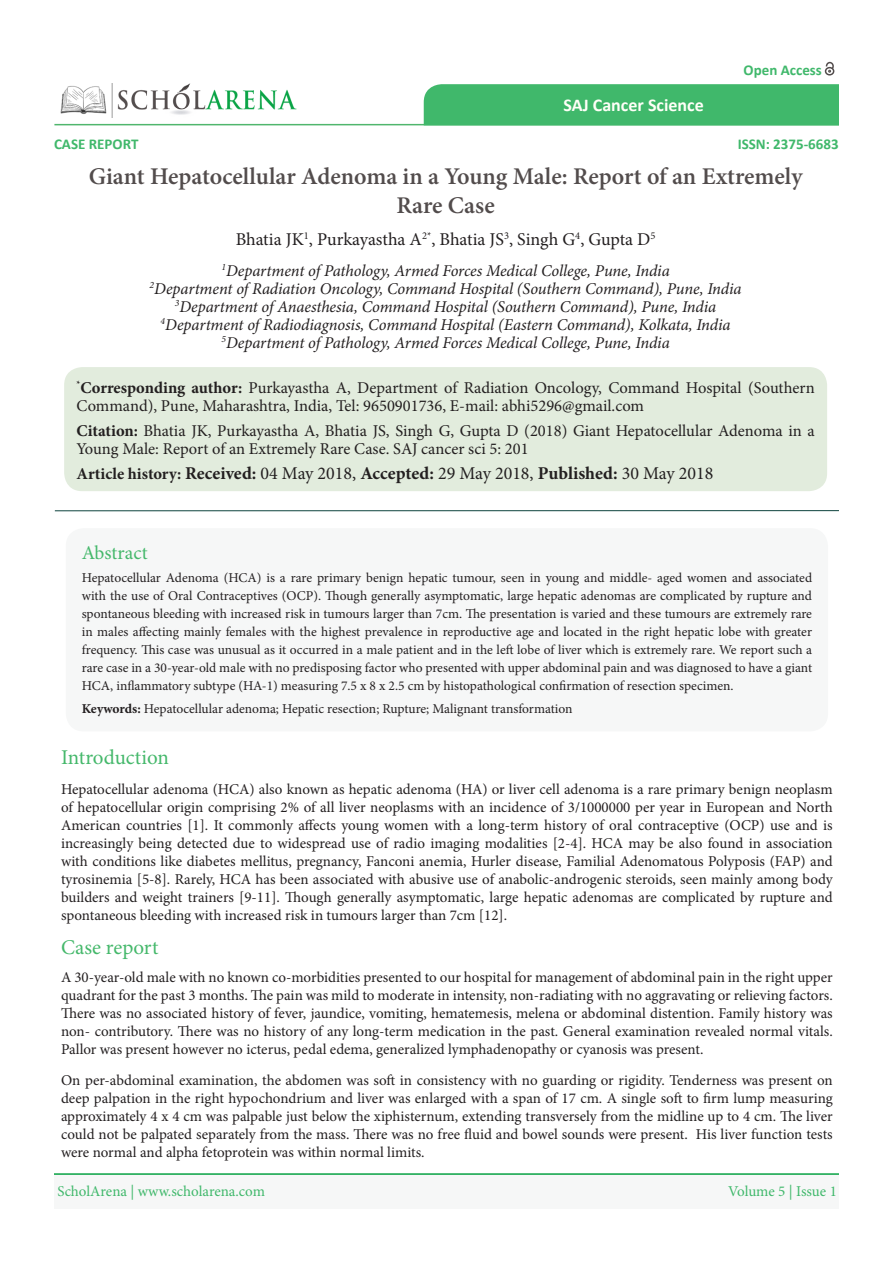
<style>
.page{position:relative;width:893px;height:1263px;background:#fff}
.page>*{position:absolute;margin:0;border:0;box-sizing:border-box;transform-origin:0 0}
.t1{font:600 24px/28.8px "Minion Pro";color:#524c4c;text-align:center}
.t2{font:21px "Minion Pro";color:#45b86b}
.t3{font:19.5px "Minion Pro";color:#45b86b}
.t4{font:18px "Minion Pro";color:#231f20}
.t5{font:700 18px "Calibri";color:#fffff8}
.t6{font:italic 16.5px "Minion Pro";letter-spacing:-.005em;color:#231f20}
.t7{font:16.5px/18px "Minion Pro";color:#231f20}
.t8{font:15px/18px "Minion Pro";color:#231f20;text-align:justify}
.t9{font:15px "Minion Pro";letter-spacing:-.005em;color:#40b86b}
.t10{font:700 15px "Calibri";color:#40b86b}
.t11{font:13.5px/18px "Minion Pro";color:#231f20;text-align:justify}
.t12{font:10.5px "Minion Pro";color:#231f20}
.t13{font:italic 9.6px "Minion Pro";color:#231f20}
.t14{font:700 9.6px "Minion Pro";color:#231f20}
.s1{font-size:18px}
.s2{font-weight:700}
.s3{font-weight:700;font-size:16.5px}
</style>
<div class="page">
<hr style="left:55px;top:510px;width:784px;height:1px;background:#0d433d">
<div style="left:64px;top:367px;width:763px;height:124px;background:#e2ecdd;border-radius:18px"></div>
<img style="left:60px;top:83px;width:237px;height:34px">
<hr style="left:54px;top:124px;width:785px;height:1px;background:#50b66d">
<svg style="left:54px;top:123px;width:88px;height:3px"></svg>
<div style="left:54px;top:1174px;width:785px;height:35px;background:#f6f7f7"></div>
<hr style="left:54px;top:1173px;width:785px;height:2px;background:#0aa345">
<svg style="left:424px;top:61px;width:415px;height:65px"></svg>
<div style="left:66px;top:528px;width:762px;height:203px;background:#f6f7f7;border-radius:18px"></div>
<p class="t10" style="left:54px;top:134px;width:86px">CASE REPORT</p>
<p class="t5" style="left:563px;top:94px;width:142px">SAJ Cancer Science</p>
<p class="t10" style="left:744px;top:60px;width:80px">Open Access</p>
<p class="t10" style="left:738px;top:134px;width:103px">ISSN: 2375-6683</p>
<p class="t1" style="left:89px;top:162px;width:715px">Giant Hepatocellular Adenoma in a Young Male: Report of an Extremely<br>Rare Case</p>
<p class="t12" style="left:304px;top:228px;width:7px">1</p>
<p class="t12" style="left:422px;top:228px;width:15px"><span class="s1">,</span>*2</p>
<p class="t12" style="left:575px;top:228px;width:7px">4</p>
<p class="t12" style="left:650px;top:228px;width:7px">5</p>
<p class="t4" style="left:236px;top:227px;width:188px">Bhatia JK , Purkayastha A</p>
<p class="t12" style="left:504px;top:228px;width:7px">3</p>
<p class="t4" style="left:439px;top:227px;width:212px">Bhatia JS , Singh G , Gupta D</p>
<p class="t6" style="left:226px;top:259px;width:445px">Department of Pathology, Armed Forces Medical College, Pune, India</p>
<p class="t13" style="left:222px;top:261px;width:6px">1</p>
<p class="t6" style="left:154px;top:277px;width:589px">Department ofRadiation Oncology, Command Hospital (Southern Command ,) Pune, India</p>
<p class="t13" style="left:161px;top:315px;width:6px">4</p>
<p class="t13" style="left:150px;top:279px;width:6px">2</p>
<p class="t6" style="left:180px;top:295px;width:538px">Department ofAnaesthesia, Command Hospital (Southern Command ,) Pune, India</p>
<p class="t13" style="left:222px;top:333px;width:6px">5</p>
<p class="t13" style="left:175px;top:297px;width:6px">3</p>
<p class="t6" style="left:165px;top:313px;width:567px">Department of Radiodiagnosis, Command Hospital (Eastern Command ,) Kolkata, India</p>
<p class="t6" style="left:226px;top:331px;width:445px">Department of Pathology, Armed Forces Medical College, Pune, India</p>
<p class="t14" style="left:77px;top:377px;width:5px">*</p>
<p class="t7" style="left:77px;top:379px;width:740px"><span class="s2">Corresponding author:</span> Purkayastha A, Department of Radiation Oncology, Command Hospital (Southern<br>Command ,) Pune, Maharashtra, India, Tel: 9650901736, -E mail: abhi5296@gmail.com</p>
<p class="t7" style="left:77px;top:421px;width:740px"><span class="s2">Citation:</span> Bhatia JK, Purkayastha A, Bhatia JS, Singh G, Gupta D (2018) Giant Hepatocellular Adenoma in a<br>Young Male: Report of an Extremely Rare Case. SAJ cancer sci 5: 201</p>
<p class="t4" style="left:77px;top:461px;width:638px"><span class="s3">Article history:</span> <span class="s2">Received:</span> 04 May 2018, <span class="s2">Accepted:</span> 29 May 2018, <span class="s2">Published:</span> 30 May 2018</p>
<p class="t3" style="left:82px;top:540px;width:68px">Abstract</p>
<p class="t11" style="left:82px;top:569px;width:732px">Hepatocellular Adenoma (HCA) is a rare primary benign hepatic tumour, seen in young and middle- aged women and associated with the use of Oral Contraceptives (OCP .) Though generally asymptomatic, large hepatic adenomas are complicated by rupture and spontaneous bleeding with increased risk in tumours larger than 7cm. The presentation is varied and these tumours are extremely rare in males affecting mainly females with the highest prevalence in reproductive age and located in the right hepatic lobe with greater frequency. This case was unusual as it occurred in a male patient and in the left lobe of liver which is extremely rare. We report such a rare case in a 30-year-old male with no predisposing factor who presented with upper abdominal pain and was diagnosed to have a giant HCA, inflammatory subtype (HA-1) measuring 7.5 x8x 2.5 cm by histopathological confirmation of resection specimen.</p>
<p class="t11" style="left:82px;top:699px;width:492px"><span class="s2">Keywords:</span> Hepatocellular adenoma; Hepatic resection; Rupture; Malignant transformation</p>
<p class="t2" style="left:61px;top:743px;width:109px">Introduction</p>
<p class="t8" style="left:61px;top:780px;width:773px">Hepatocellular adenoma (HCA) also known as hepatic adenoma (HA) or liver cell adenoma is a rare primary benign neoplasm of hepatocellular origin comprising 2% of all liver neoplasms with an incidence of 3/1000000 per year in European and North American countries [ .]1 It commonly affects young women with a long-term history of oral contraceptive (OCP) use and is increasingly being detected due to widespread use of radio imaging modalities [2-4 .] HCA may be also found in association with conditions like diabetes mellitus, pregnancy, Fanconi anemia, Hurler disease, Familial Adenomatous Polyposis (FAP) and tyrosinemia [5-8 .] Rarely, HCA has been associated with abusive use of anabolic-androgenic steroids, seen mainly among body builders and weight trainers [9-11 .] Though generally asymptomatic, large hepatic adenomas are complicated by rupture and spontaneous bleeding with increased risk in tumours larger than 7cm ]12 .[</p>
<p class="t2" style="left:61px;top:933px;width:99px">Case report</p>
<p class="t8" style="left:61px;top:968px;width:773px">A 30-year-old male with no known co-morbidities presented to our hospital for management of abdominal pain in the right upper quadrant for the past 3 months. The pain was mild to moderate in intensity, non-radiating with no aggravating or relieving factors.<br>There was no associated history of fever, jaundice, vomiting, hematemesis, melena or abdominal distention. Family history was non- contributory. There was no history of any long-term medication in the past. General examination revealed normal vitals.<br>Pallor was present however no icterus, pedal edema, generalized lymphadenopathy or cyanosis was present.</p>
<p class="t8" style="left:61px;top:1071px;width:773px;text-align:right">On per-abdominal examination, the abdomen was soft in consistency with no guarding or rigidity. Tenderness was present on deep palpation in the right hypochondrium and liver was enlarged with a span of 17 cm A. single soft to firm lump measuring approximately 4x4 cm was palpable just below the xiphisternum, extending transversely from the midline up to 4 cm. The liver His liver function tests</p>
<p class="t8" style="left:61px;top:1125px;width:628px">could not be palpated separately from the mass. There was no free fluid and bowel sounds were present. were normal and alpha fetoprotein was within normal limits.</p>
<p class="t9" style="left:57px;top:1181px;width:209px">ScholArena | www.scholarena.com</p>
<p class="t9" style="left:728px;top:1181px;width:110px">Volume 5 | Issue 1</p>
</div>
